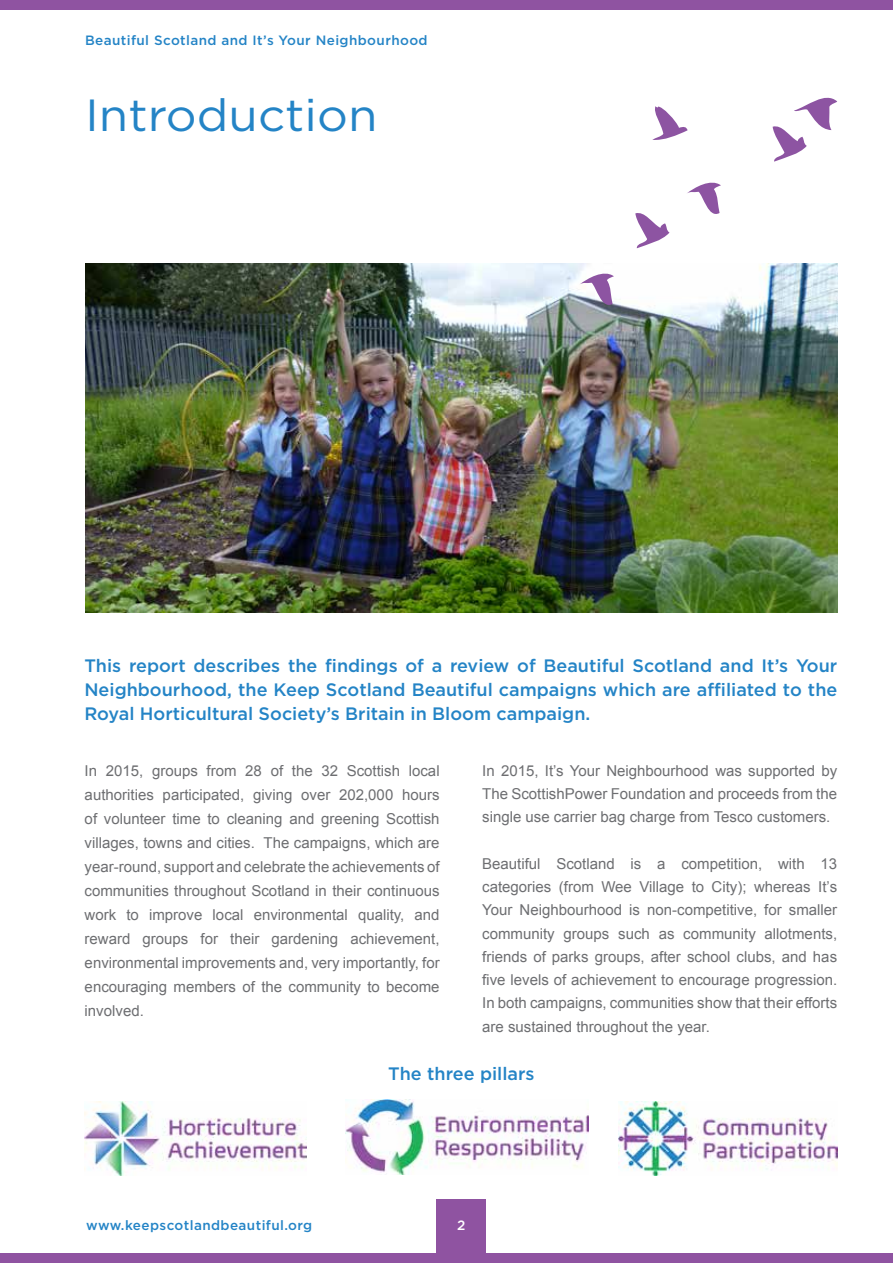
<style>
.page{position:relative;width:893px;height:1263px;background:#fff}
.page>*{position:absolute;margin:0;border:0;box-sizing:border-box;transform-origin:0 0}
.t1{font:45px "Gotham";color:#2484c6;scale:1.06 1}
.t2{font:500 18px/24px "Gotham";color:#2484c6;text-align:justify}
.t3{font:15px/24px "Arial";color:#6d6e71;text-align:justify}
.t4{font:500 13.5px "Gotham";letter-spacing:.03em;color:#2484c6}
.t5{font:500 13.5px "Gotham";color:#fff}
</style>
<div class="page">
<div style="left:436px;top:1199px;width:50px;height:64px;background:#8f53a1"></div>
<div style="left:0;top:1253px;width:893px;height:10px;background:#8f53a1"></div>
<div style="left:0;top:0;width:893px;height:10px;background:#8f53a1"></div>
<img style="left:85px;top:264px;width:753px;height:348px">
<svg style="left:652px;top:106px;width:35px;height:34px"></svg>
<svg style="left:687px;top:182px;width:34px;height:32px"></svg>
<svg style="left:773px;top:97px;width:64px;height:65px"></svg>
<svg style="left:579px;top:269px;width:35px;height:41px"></svg>
<svg style="left:635px;top:213px;width:34px;height:35px"></svg>
<img style="left:619px;top:1101px;width:219px;height:75px">
<img style="left:345px;top:1100px;width:244px;height:75px">
<img style="left:84px;top:1101px;width:223px;height:75px">
<p class="t4" style="left:85px;top:33px;width:344px">Beautiful Scotland and It’s Your Neighbourhood</p>
<h1 class="t1" style="left:85px;top:90px;width:277px">Introduction</h1>
<p class="t2" style="left:84px;top:653px;width:754px">This report describes the findings of a review of Beautiful Scotland and It’s Your Neighbourhood, the Keep Scotland Beautiful campaigns which are affiliated to the Royal Horticultural Society’s Britain in Bloom campaign.</p>
<p class="t3" style="left:85px;top:759px;width:356px">In 2015, groups from 28 of the 32 Scottish local authorities participated, giving over 202,000 hours of volunteer time to cleaning and greening Scottish villages, towns and cities. The campaigns, which are year-round, support and celebrate the achievements of communities throughout Scotland in their continuous work to improve local environmental quality, and reward groups for their gardening achievement, environmental improvements and, very importantly, for encouraging members of the community to become involved.</p>
<p class="t3" style="left:482px;top:759px;width:356px;line-height:23.2px">In 2015, It’s Your Neighbourhood was supported by The ScottishPower Foundation and proceeds from the single use carrier bag charge from Tesco customers.</p>
<p class="t3" style="left:482px;top:852px;width:356px;line-height:23.2px">Beautiful Scotland is a competition, with 13 categories (from Wee Village to City); whereas It’s Your Neighbourhood is non-competitive, for smaller community groups such as community allotments, friends of parks groups, after school clubs, and has five levels of achievement to encourage progression.<br>In both campaigns, communities show that their efforts are sustained throughout the year.</p>
<p class="t2" style="left:388px;top:1061px;width:148px">The three pillars</p>
<p class="t4" style="left:86px;top:1217px;width:228px">www.keepscotlandbeautiful.org</p>
<p class="t5" style="left:457px;top:1217px;width:10px">2</p>
</div>
